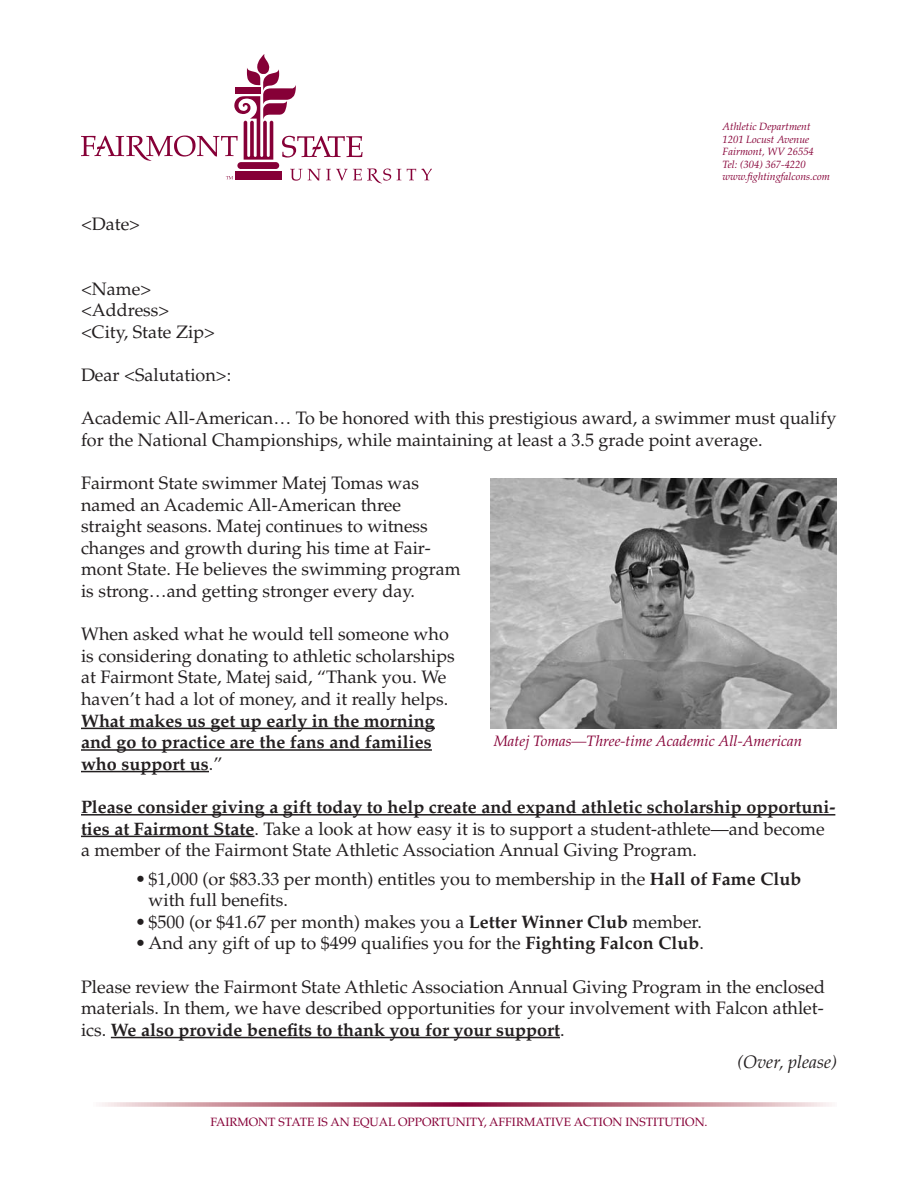
<style>
.page{position:relative;width:918px;height:1188px;background:#fff}
.page>*{position:absolute;margin:0;border:0;box-sizing:border-box;transform-origin:0 0}
.t1{font:18px/21.6px "Palatino";color:#231f20}
.t2{font:700 18px/21.6px "Palatino";color:#231f20}
.t3{font:italic 18px "Palatino";color:#231f20}
.t4{font:italic 15px "Palatino";color:#860037}
.t5{font:12px "Palatino";color:#860037}
.t6{font:italic 10.5px/12.6px "Palatino";color:#860037}
.s1{font-weight:400}
.s2{font-weight:700}
</style>
<div class="page">
<hr style="left:81px;top:728px;width:354px;height:1px;background:#231f20">
<hr style="left:81px;top:749px;width:351px;height:2px;background:#231f20">
<hr style="left:81px;top:771px;width:128px;height:1px;background:#231f20">
<hr style="left:81px;top:814px;width:754px;height:2px;background:#231f20">
<hr style="left:81px;top:836px;width:173px;height:1px;background:#231f20">
<hr style="left:111px;top:1037px;width:449px;height:1px;background:#231f20">
<svg style="left:102px;top:1102px;width:730px;height:5px"></svg>
<img style="left:490px;top:478px;width:347px;height:251px">
<svg style="left:397px;top:169px;width:4px;height:11px"></svg>
<svg style="left:407px;top:169px;width:25px;height:11px"></svg>
<svg style="left:81px;top:54px;width:310px;height:129px"></svg>
<p class="t1" style="left:81px;top:213px;width:61px">&lt;Date&gt;</p>
<p class="t6" style="left:723px;top:120px;width:109px">Athletic Department<br>1201 Locust Avenue<br>Fairmont, WV 26554<br>Tel: (304) 367-4220 www.fightingfalcons.com</p>
<p class="t1" style="left:81px;top:278px;width:136px">&lt;Name&gt; &lt;Address&gt; &lt;City, State Zip&gt;</p>
<p class="t1" style="left:81px;top:364px;width:152px">Dear &lt;Salutation&gt;:</p>
<p class="t1" style="left:81px;top:408px;width:757px">Academic All-American… To be honored with this prestigious award, a swimmer must qualify for the National Championships, while maintaining at least a 3.5 grade point average.</p>
<p class="t1" style="left:81px;top:472px;width:381px">Fairmont State swimmer Matej Tomas was named an Academic All-American three straight seasons. Matej continues to witness changes and growth during his time at Fair&shy;mont State. He believes the swimming program is strong…and getting stronger every day.</p>
<p class="t1" style="left:81px;top:624px;width:375px">When asked what he would tell someone who is considering donating to athletic scholarships at Fairmont State, Matej said, “Thank you. We haven’t had a lot of money, and it really helps.</p>
<p class="t2" style="left:81px;top:710px;width:355px">What makes us get up early in the morning and go to practice are the fans and families who support us<span class="s1">.”</span></p>
<p class="t1" style="left:81px;top:796px;width:756px"><span class="s2">Please consider giving a gift today to help create and expand athletic scholarship opportuni&shy;ties at Fairmont State</span>. Take a look at how easy it is to support a student-athlete—and become a member of the Fairmont State Athletic Association Annual Giving Program.</p>
<p class="t1" style="left:148px;top:868px;width:654px;text-indent:-14px">•$1,000 (or $83.33 per month) entitles you to membership in the <span class="s2">Hall of Fame Club </span>with full benefits.</p>
<p class="t1" style="left:135px;top:911px;width:568px">•$500 (or $41.67 per month) makes you a <span class="s2">Letter Winner Club</span> member.</p>
<p class="t1" style="left:135px;top:933px;width:570px">•And any gift of up to $499 qualifies you for the <span class="s2">Fighting Falcon Club</span>.</p>
<p class="t1" style="left:81px;top:976px;width:746px;text-align:justify">Please review the Fairmont State Athletic Association Annual Giving Program in the enclosed materials. In them, we have described opportunities for your involvement with Falcon athlet&shy;ics. <span class="s2">We also provide benefits to thank you for your support</span>.</p>
<p class="t4" style="left:494px;top:732px;width:310px">Matej Tomas-—Three-time Academic All-American</p>
<p class="t5" style="left:210px;top:1115px;width:499px">FAIRMONT STATE IS AN EQUAL OPPORTUNITY, AFFIRMATIVE ACTION INSTITUTION.</p>
<p class="t3" style="left:737px;top:1051px;width:101px">(Over, please)</p>
</div>
